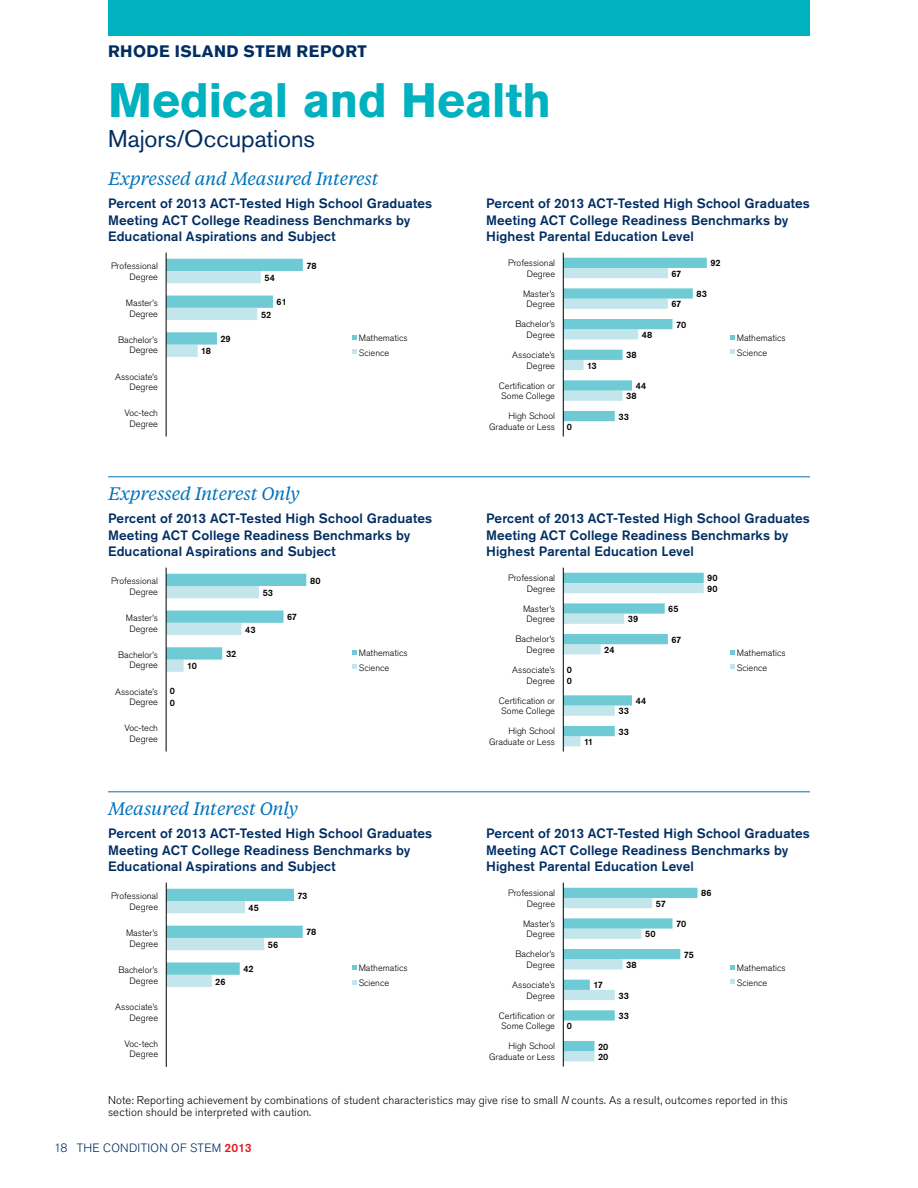
<style>
.page{position:relative;width:918px;height:1188px;background:#fff}
.page>*{position:absolute;margin:0;border:0;box-sizing:border-box;transform-origin:0 0}
.t1{font:700 48px "Akzidenz Grotesk Std";letter-spacing:-.005em;color:#00b1bf}
.t2{font:24px "Akzidenz Grotesk Std";letter-spacing:-.005em;color:#002d62}
.t3{font:italic 18px "Tiempos Text";letter-spacing:-.01em;color:#0072bc}
.t4{font:700 16.5px "Akzidenz Grotesk Std";letter-spacing:.03em;color:#002d62}
.t5{font:500 13.5px/16.5px "Akzidenz Grotesk Std";letter-spacing:.01em;color:#002d62}
.t6{font:300 12px "Akzidenz Grotesk Std";letter-spacing:.03em;color:#002d62}
.t7{font:300 11.25px/12px "Akzidenz Grotesk Std";letter-spacing:.015em;color:#000}
.t8{font:300 9.15px/10.6px "Akzidenz Grotesk Std";color:#000001;text-align:right}
.t9{font:500 9.15px "Akzidenz Grotesk Std";color:#000001}
.s1{font-style:italic}
.s2{font-weight:500;color:#e31b23}
</style>
<div class="page">
<svg style="left:167px;top:574px;width:139px;height:98px"></svg>
<hr style="left:166px;top:568px;width:1px;height:184px;background:#000001">
<svg style="left:352px;top:650px;width:5px;height:5px"></svg>
<svg style="left:352px;top:664px;width:5px;height:5px"></svg>
<svg style="left:167px;top:259px;width:136px;height:98px"></svg>
<hr style="left:166px;top:253px;width:1px;height:184px;background:#000001">
<svg style="left:352px;top:335px;width:5px;height:5px"></svg>
<svg style="left:352px;top:349px;width:5px;height:5px"></svg>
<svg style="left:564px;top:258px;width:143px;height:163px"></svg>
<hr style="left:563px;top:253px;width:1px;height:184px;background:#000001">
<svg style="left:730px;top:335px;width:5px;height:5px"></svg>
<svg style="left:730px;top:349px;width:5px;height:5px"></svg>
<svg style="left:564px;top:573px;width:140px;height:173px"></svg>
<hr style="left:563px;top:568px;width:1px;height:184px;background:#000001">
<svg style="left:730px;top:650px;width:5px;height:5px"></svg>
<svg style="left:730px;top:664px;width:5px;height:5px"></svg>
<svg style="left:167px;top:889px;width:136px;height:98px"></svg>
<hr style="left:166px;top:883px;width:1px;height:184px;background:#000001">
<svg style="left:352px;top:965px;width:5px;height:5px"></svg>
<svg style="left:352px;top:980px;width:5px;height:4px"></svg>
<svg style="left:564px;top:888px;width:134px;height:173px"></svg>
<hr style="left:563px;top:883px;width:1px;height:184px;background:#000001">
<svg style="left:730px;top:965px;width:5px;height:5px"></svg>
<svg style="left:730px;top:979px;width:5px;height:5px"></svg>
<hr style="left:108px;top:476px;width:702px;height:1px;background:#0072bc">
<hr style="left:108px;top:791px;width:702px;height:1px;background:#0072bc">
<div style="left:108px;top:0;width:702px;height:36px;background:#00b1bf"></div>
<h3 class="t4" style="left:108px;top:42px;width:249px">RHODE ISLAND STEM REPORT</h3>
<h1 class="t1" style="left:108px;top:73px;width:445px">MEDICAL AND HEALTH</h1>
<h2 class="t2" style="left:108px;top:124px;width:208px">Majors/Occupations</h2>
<h3 class="t3" style="left:108px;top:166px;width:272px">Expressed and Measured Interest</h3>
<h3 class="t5" style="left:108px;top:195px;width:326px">Percent of 2013 ACT-Tested High School Graduates<br>Meeting ACT College Readiness Benchmarks by<br>Educational Aspirations and Subject</h3>
<h3 class="t5" style="left:486px;top:195px;width:326px">Percent of 2013 ACT-Tested High School Graduates<br>Meeting ACT College Readiness Benchmarks by<br>Highest Parental Education Level</h3>
<p class="t8" style="left:111px;top:261px;width:48px">Professional<br>Degree</p>
<p class="t9" style="left:264px;top:272px;width:12px">54</p>
<p class="t9" style="left:306px;top:260px;width:12px">78</p>
<p class="t8" style="left:508px;top:258px;width:48px">Professional<br>Degree</p>
<p class="t9" style="left:671px;top:268px;width:11px">67</p>
<p class="t9" style="left:710px;top:258px;width:12px">92</p>
<p class="t8" style="left:126px;top:298px;width:34px;text-align:center">Master’s<br>Degree</p>
<p class="t9" style="left:277px;top:297px;width:12px">61</p>
<p class="t9" style="left:261px;top:309px;width:12px">52</p>
<p class="t8" style="left:523px;top:288px;width:34px;text-align:center">Master’s<br>Degree</p>
<p class="t9" style="left:671px;top:299px;width:11px">67</p>
<p class="t9" style="left:697px;top:288px;width:12px">83</p>
<p class="t8" style="left:118px;top:334px;width:41px">Bachelor’s<br>Degree</p>
<p class="t9" style="left:201px;top:346px;width:11px">18</p>
<p class="t9" style="left:221px;top:333px;width:12px">29</p>
<p class="t8" style="left:359px;top:331px;width:50px;line-height:14.5px;text-align:left">Mathematics<br>Science</p>
<p class="t8" style="left:515px;top:319px;width:41px">Bachelor’s<br>Degree</p>
<p class="t8" style="left:512px;top:350px;width:44px">Associate’s<br>Degree</p>
<p class="t9" style="left:587px;top:360px;width:11px">13</p>
<p class="t9" style="left:642px;top:329px;width:12px">48</p>
<p class="t9" style="left:626px;top:350px;width:12px">38</p>
<p class="t9" style="left:676px;top:319px;width:12px">70</p>
<p class="t8" style="left:737px;top:331px;width:50px;line-height:14.5px;text-align:left">Mathematics<br>Science</p>
<p class="t8" style="left:115px;top:371px;width:44px">Associate’s<br>Degree</p>
<p class="t8" style="left:499px;top:380px;width:58px;text-align:left">Certification or<br>Some College</p>
<p class="t9" style="left:636px;top:380px;width:12px">44</p>
<p class="t9" style="left:626px;top:391px;width:12px">38</p>
<p class="t8" style="left:124px;top:408px;width:35px;text-align:center">Voc-tech<br>Degree</p>
<p class="t8" style="left:489px;top:411px;width:68px">High School<br>Graduate or Less</p>
<p class="t9" style="left:567px;top:421px;width:7px">0</p>
<p class="t9" style="left:619px;top:411px;width:12px">33</p>
<h3 class="t3" style="left:108px;top:481px;width:193px">Expressed Interest Only</h3>
<h3 class="t5" style="left:108px;top:510px;width:326px">Percent of 2013 ACT-Tested High School Graduates<br>Meeting ACT College Readiness Benchmarks by<br>Educational Aspirations and Subject</h3>
<h3 class="t5" style="left:486px;top:510px;width:326px">Percent of 2013 ACT-Tested High School Graduates<br>Meeting ACT College Readiness Benchmarks by<br>Highest Parental Education Level</h3>
<p class="t8" style="left:111px;top:576px;width:48px">Professional<br>Degree</p>
<p class="t9" style="left:263px;top:587px;width:12px">53</p>
<p class="t9" style="left:310px;top:575px;width:12px">80</p>
<p class="t8" style="left:126px;top:613px;width:34px;text-align:center">Master’s<br>Degree</p>
<p class="t9" style="left:245px;top:624px;width:12px">43</p>
<p class="t9" style="left:287px;top:612px;width:11px">67</p>
<p class="t8" style="left:118px;top:649px;width:41px">Bachelor’s<br>Degree</p>
<p class="t9" style="left:187px;top:661px;width:11px">10</p>
<p class="t9" style="left:226px;top:648px;width:12px">32</p>
<p class="t8" style="left:115px;top:686px;width:44px">Associate’s<br>Degree</p>
<p class="t9" style="left:170px;top:685px;width:7px">0</p>
<p class="t9" style="left:170px;top:697px;width:7px">0</p>
<p class="t8" style="left:124px;top:723px;width:35px;text-align:center">Voc-tech<br>Degree</p>
<h3 class="t3" style="left:108px;top:796px;width:192px">Measured Interest Only</h3>
<p class="t8" style="left:359px;top:646px;width:50px;line-height:14.5px;text-align:left">Mathematics<br>Science</p>
<p class="t8" style="left:508px;top:573px;width:48px">Professional<br>Degree</p>
<p class="t9" style="left:707px;top:573px;width:12px">90</p>
<p class="t9" style="left:707px;top:583px;width:12px">90</p>
<p class="t8" style="left:523px;top:603px;width:34px;text-align:center">Master’s<br>Degree</p>
<p class="t9" style="left:628px;top:614px;width:12px">39</p>
<p class="t9" style="left:668px;top:603px;width:12px">65</p>
<p class="t8" style="left:515px;top:634px;width:41px">Bachelor’s<br>Degree</p>
<p class="t8" style="left:512px;top:665px;width:44px">Associate’s<br>Degree</p>
<p class="t9" style="left:567px;top:665px;width:7px">0</p>
<p class="t9" style="left:567px;top:675px;width:7px">0</p>
<p class="t9" style="left:604px;top:644px;width:12px">24</p>
<p class="t9" style="left:671px;top:634px;width:11px">67</p>
<p class="t8" style="left:737px;top:646px;width:50px;line-height:14.5px;text-align:left">Mathematics<br>Science</p>
<p class="t8" style="left:499px;top:695px;width:58px;text-align:left">Certification or<br>Some College</p>
<p class="t9" style="left:636px;top:695px;width:12px">44</p>
<p class="t9" style="left:619px;top:706px;width:12px">33</p>
<p class="t8" style="left:489px;top:726px;width:68px">High School<br>Graduate or Less</p>
<p class="t9" style="left:584px;top:736px;width:11px">11</p>
<p class="t9" style="left:619px;top:726px;width:12px">33</p>
<h3 class="t5" style="left:108px;top:825px;width:326px">Percent of 2013 ACT-Tested High School Graduates<br>Meeting ACT College Readiness Benchmarks by<br>Educational Aspirations and Subject</h3>
<h3 class="t5" style="left:486px;top:825px;width:326px">Percent of 2013 ACT-Tested High School Graduates<br>Meeting ACT College Readiness Benchmarks by<br>Highest Parental Education Level</h3>
<p class="t8" style="left:111px;top:891px;width:49px">Professional<br>Degree</p>
<p class="t9" style="left:249px;top:902px;width:12px">45</p>
<p class="t9" style="left:298px;top:890px;width:11px">73</p>
<p class="t8" style="left:508px;top:888px;width:48px">Professional<br>Degree</p>
<p class="t9" style="left:656px;top:898px;width:12px">57</p>
<p class="t9" style="left:701px;top:888px;width:12px">86</p>
<p class="t8" style="left:126px;top:928px;width:34px;text-align:center">Master’s<br>Degree</p>
<p class="t8" style="left:118px;top:965px;width:41px">Bachelor’s<br>Degree</p>
<p class="t9" style="left:215px;top:976px;width:12px">26</p>
<p class="t9" style="left:243px;top:963px;width:12px">42</p>
<p class="t9" style="left:268px;top:939px;width:12px">56</p>
<p class="t9" style="left:306px;top:927px;width:12px">78</p>
<p class="t8" style="left:359px;top:961px;width:50px;line-height:14.7px;text-align:left">Mathematics<br>Science</p>
<p class="t8" style="left:523px;top:918px;width:34px;text-align:center">Master’s<br>Degree</p>
<p class="t9" style="left:645px;top:929px;width:12px">50</p>
<p class="t9" style="left:676px;top:918px;width:12px">70</p>
<p class="t8" style="left:515px;top:949px;width:41px">Bachelor’s<br>Degree</p>
<p class="t8" style="left:512px;top:980px;width:44px">Associate’s<br>Degree</p>
<p class="t9" style="left:593px;top:980px;width:11px">17</p>
<p class="t9" style="left:626px;top:959px;width:12px">38</p>
<p class="t9" style="left:619px;top:990px;width:12px">33</p>
<p class="t9" style="left:684px;top:949px;width:12px">75</p>
<p class="t8" style="left:737px;top:961px;width:50px;line-height:14.5px;text-align:left">Mathematics<br>Science</p>
<p class="t8" style="left:115px;top:1001px;width:44px">Associate’s<br>Degree</p>
<p class="t8" style="left:499px;top:1010px;width:58px;text-align:left">Certification or<br>Some College</p>
<p class="t9" style="left:567px;top:1021px;width:7px">0</p>
<p class="t9" style="left:619px;top:1010px;width:12px">33</p>
<p class="t8" style="left:124px;top:1038px;width:35px;text-align:center">Voc-tech<br>Degree</p>
<p class="t8" style="left:489px;top:1041px;width:67px">High School<br>Graduate or Less</p>
<p class="t9" style="left:598px;top:1041px;width:12px">20</p>
<p class="t9" style="left:598px;top:1051px;width:12px">20</p>
<p class="t7" style="left:108px;top:1094px;width:682px">N ote: Reporting achievement by combinations of student characteristics may give rise to small <span class="s1">N</span> counts. As a result, outcomes reported in this section should be interpreted with caution.</p>
<h3 class="t6" style="left:54px;top:1141px;width:199px">18 The Condition of STEM <span class="s2">2013</span></h3>
</div>
